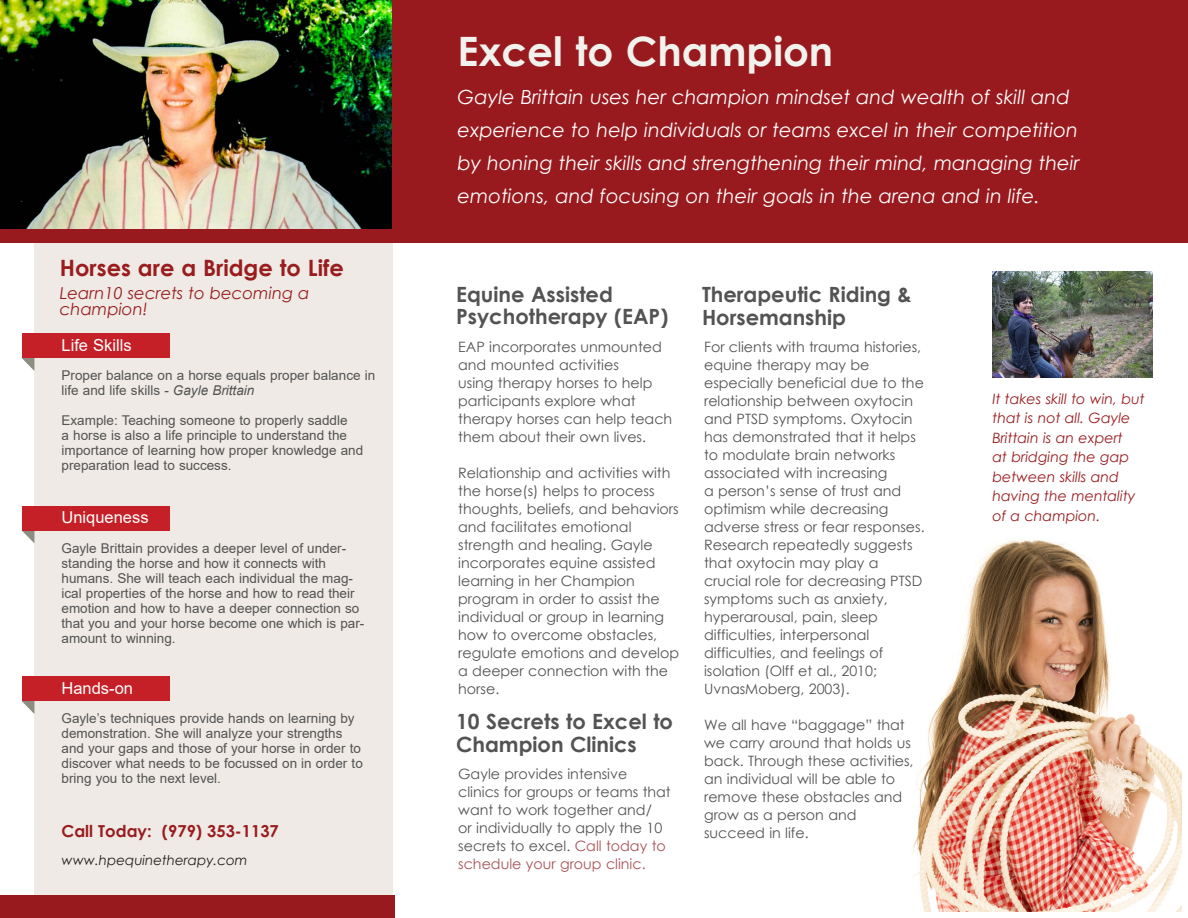
<style>
.page{position:relative;width:1188px;height:918px;background:#fff}
.page>*{position:absolute;margin:0;border:0;box-sizing:border-box;transform-origin:0 0}
.t1{font:700 40.5px "Century Gothic";color:#f1f2ed}
.t2{font:700 22.5px "Century Gothic";color:#991c1f}
.t3{font:700 21px/22.5px "Century Gothic";color:#535354}
.t4{font:italic 19.5px/33px "Century Gothic";color:#fff}
.t5{font:italic 16.5px "Century Gothic";color:#991c1f}
.t6{font:16.5px "Arial";color:#fff}
.t7{font:700 16.5px "Century Gothic";color:#991c1f}
.t8{font:14.25px/18px "Century Gothic";color:#545455}
.t9{font:14.25px/18px "Century Gothic";color:#535354}
.t10{font:italic 14.25px/19.5px "Century Gothic";color:#991c1f}
.t11{font:13.5px/15px "Arial";color:#535354}
.t12{font:italic 13.5px "Century Gothic";color:#231f20}
.s1{font-style:italic}
.s2{color:#545455}
.s3{color:#a85355}
</style>
<div class="page">
<div style="left:35px;top:7px;width:358px;height:911px;background:#efeae5"></div>
<img style="left:912px;top:539px;width:269px;height:372px">
<img style="left:993px;top:271px;width:160px;height:107px">
<svg style="left:22px;top:358px;width:12px;height:13px"></svg>
<div style="left:22px;top:333px;width:148px;height:25px;background:#c52027"></div>
<svg style="left:22px;top:530px;width:12px;height:13px"></svg>
<div style="left:22px;top:506px;width:148px;height:24px;background:#c52027"></div>
<svg style="left:22px;top:701px;width:12px;height:13px"></svg>
<div style="left:22px;top:677px;width:148px;height:24px;background:#c52027"></div>
<img style="left:0;top:0;width:393px;height:229px">
<div style="left:393px;top:0;width:795px;height:242px;background:#991a1e"></div>
<div style="left:0;top:229px;width:401px;height:13px;background:#991a1e"></div>
<div style="left:0;top:895px;width:394px;height:23px;background:#991a1e"></div>
<p class="t2" style="left:60px;top:251px;width:285px">Horses are a Bridge to Life</p>
<p class="t5" style="left:60px;top:281px;width:251px">Learn10 secrets to becoming a</p>
<p class="t5" style="left:60px;top:298px;width:89px">champion!</p>
<p class="t6" style="left:62px;top:334px;width:72px">Life Skills</p>
<p class="t11" style="left:62px;top:368px;width:315px">Proper balance on a horse equals proper balance in life and life skills - <span class="s1">Gayle Brittain</span></p>
<p class="t11" style="left:62px;top:413px;width:303px">Example: Teaching someone to properly saddle<br>a horse is also a life principle to understand the importance of learning how proper knowledge and preparation lead to success.</p>
<p class="t6" style="left:62px;top:506px;width:89px">Uniqueness</p>
<p class="t11" style="left:62px;top:541px;width:304px">Gayle Brittain provides a deeper level of under&shy;standing the horse and how it connects with humans. She will teach each individual the mag&shy;ical properties of the horse and how to read their emotion and how to have a deeper connection so that you and your horse become one which is par&shy;amount to winning.</p>
<p class="t6" style="left:62px;top:677px;width:73px">Hands-on</p>
<p class="t11" style="left:62px;top:711px;width:303px">Gayle’s techniques provide hands on learning by demonstration. She will analyze your strengths and your gaps and those of your horse in order to discover what needs to be focussed on in order to bring you to the next level.</p>
<p class="t7" style="left:62px;top:818px;width:219px">Call Today: (979) 353-1137</p>
<p class="t12" style="left:62px;top:850px;width:188px">www.hpequinetherapy.com</p>
<p class="t1" style="left:458px;top:21px;width:377px">Excel to Champion</p>
<p class="t4" style="left:458px;top:80px;width:624px">Gayle Brittain uses her champion mindset and wealth of skill and experience to help individuals or teams excel in their competition by honing their skills and strengthening their mind, managing their emotions, and focusing on their goals in the arena and in life.</p>
<p class="t3" style="left:456px;top:282px;width:214px">Equine Assisted<br>Psychotherapy (EAP)</p>
<p class="t8" style="left:458px;top:338px;width:216px">EAP incorporates unmounted and mounted activities<br>using therapy horses to help participants explore what therapy horses can help teach them about their own lives.</p>
<p class="t9" style="left:458px;top:464px;width:222px"><span class="s2">Relationship and activities with the horse(s) helps to process thoughts, beliefs, and behaviors and facilitates emotional strength and healing.</span> Gayle incorporates equine assisted learning in her Champion program in order to assist the individual or group in learning how to overcome obstacles, regulate emotions and develop a deeper connection with the horse.</p>
<p class="t3" style="left:456px;top:710px;width:218px">10 Secrets to Excel to<br>Champion Clinics</p>
<p class="t8" style="left:458px;top:765px;width:214px">Gayle provides intensive clinics for groups or teams that want to work together and/<br>or individually to apply the 10 secrets to excel. <span class="s3">Call today to schedule your group clinic.</span></p>
<p class="t3" style="left:702px;top:282px;width:211px">Therapeutic Riding &amp;<br>Horsemanship</p>
<p class="t8" style="left:704px;top:338px;width:222px">For clients with trauma histories, equine therapy may be especially beneficial due to the relationship between oxytocin and PTSD symptoms. Oxytocin has demonstrated that it helps to modulate brain networks associated with increasing<br>a person’s sense of trust and optimism while decreasing adverse stress or fear responses.<br>Research repeatedly suggests that oxytocin may play a crucial role for decreasing PTSD symptoms such as anxiety, hyperarousal, pain, sleep</p>
<p class="t8" style="left:704px;top:626px;width:181px">difficulties, interpersonal difficulties, and feelings of isolation (Olff et al., 2010;<br>UvnasMoberg, 2003).</p>
<p class="t8" style="left:704px;top:716px;width:211px">We all have “baggage” that we carry around that holds us back. Through these activities, an individual will be able to remove these obstacles and grow as a person and succeed in life.</p>
<p class="t10" style="left:993px;top:389px;width:154px">It takes skill to win, but that is not all. Gayle<br>Brittain is an expert<br>at bridging the gap between skills and having the mentality of a champion.</p>
</div>
